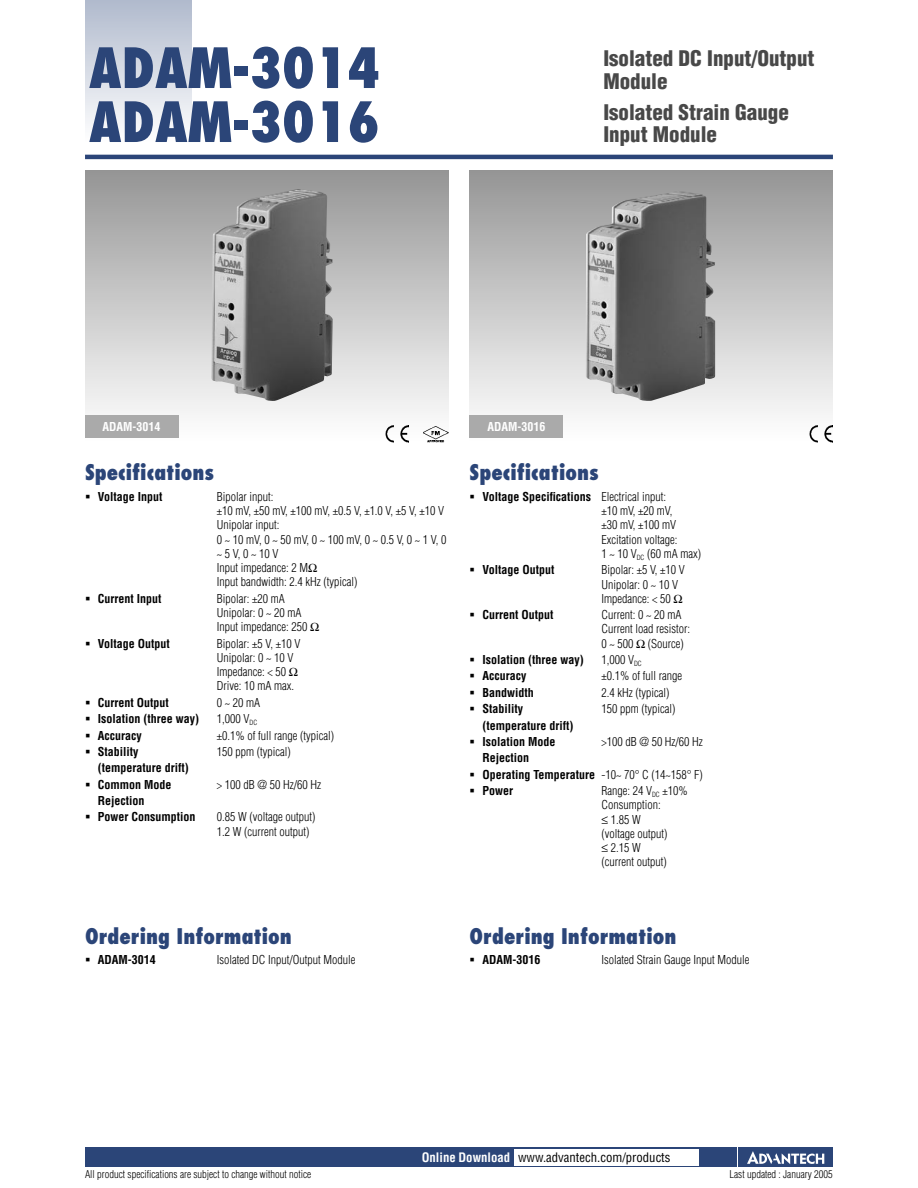
<style>
.page{position:relative;width:918px;height:1188px;background:#fff}
.page>*{position:absolute;margin:0;border:0;box-sizing:border-box;transform-origin:0 0}
.t1{font:800 condensed 54px/54px "Futura";color:#2b4578}
.t2{font:800 condensed 21px "Futura";color:#2b4578}
.t3{font:900 condensed 21px/22.5px "Helvetica";color:#484848}
.t4{font:condensed 12.75px "Helvetica";color:#000}
.t5{font:300 condensed 12px/14.2px "Helvetica";color:#000}
.t6{font:700 condensed 12px "Helvetica";color:#000}
.t7{font:700 condensed 12px "Helvetica";color:#fff}
.t8{font:300 condensed 10.5px "Helvetica";color:#000}
.s1{font-weight:700}
.s2{font-weight:300}
.s3{font-weight:700;color:#fff}
</style>
<div class="page">
<div style="left:85px;top:1147px;width:651px;height:20px;background:#2b4578"></div>
<div style="left:85px;top:0;width:106px;height:143px;background:linear-gradient(to bottom,#b0bacd,#fff)"></div>
<div style="left:738px;top:1147px;width:95px;height:20px;background:#2b4578"></div>
<svg style="left:747px;top:1151px;width:77px;height:13px"></svg>
<div style="left:514px;top:1149px;width:184px;height:16px;background:#fff"></div>
<hr style="left:85px;top:155px;width:748px;height:4px;background:#2b4578">
<div style="left:85px;top:170px;width:363px;height:272px;background:linear-gradient(to bottom,#969696,#fff)"></div>
<div style="left:470px;top:170px;width:363px;height:272px;background:linear-gradient(to bottom,#969696,#fff)"></div>
<img style="left:585px;top:191px;width:131px;height:210px">
<img style="left:211px;top:189px;width:122px;height:212px">
<img style="left:423px;top:425px;width:25px;height:17px">
<img style="left:385px;top:425px;width:24px;height:17px">
<img style="left:809px;top:425px;width:24px;height:17px">
<div style="left:85px;top:415px;width:94px;height:23px;background:#aaa"></div>
<div style="left:470px;top:415px;width:93px;height:23px;background:#aaa"></div>
<h1 class="t1" style="left:89px;top:40px;width:293px">ADAM-3014<br>ADAM-3016</h1>
<h2 class="t3" style="left:603px;top:47px;width:213px">Isolated DC Input/Output<br>Module</h2>
<h2 class="t3" style="left:603px;top:100px;width:187px">Isolated Strain Gauge<br>Input Module</h2>
<p class="t7" style="left:103px;top:420px;width:60px">ADAM-3014</p>
<p class="t7" style="left:488px;top:420px;width:60px">ADAM-3016</p>
<h2 class="t2" style="left:85px;top:459px;width:131px">Specifications</h2>
<p class="t6" style="left:85px;top:489px;width:79px">▪ Voltage Input</p>
<p class="t5" style="left:217px;top:489px;width:231px">Bipolar input:<br>±10 mV, ±50 mV, ±100 mV, ±0.5 V, ±1.0 V, ±5 V, ±10 V<br>Unipolar input:<br>0 ~ 10 mV, 0 ~ 50 mV, 0 ~ 100 mV, 0 ~ 0.5 V, 0 ~ 1 V, 0 ~ 5 V, 0 ~ 10 V<br>Input impedance: 2 M<br>Input bandwidth: 2.4 kHz (typical)</p>
<p class="t6" style="left:85px;top:591px;width:78px">▪ Current Input</p>
<p class="t5" style="left:217px;top:591px;width:92px">Bipolar: ±20 mA<br>Unipolar: 0 ~ 20 mA<br>Input impedance: 250</p>
<p class="t6" style="left:85px;top:636px;width:86px">▪ Voltage Output</p>
<p class="t5" style="left:217px;top:636px;width:85px">Bipolar: ±5 V, ±10 V<br>Unipolar: 0 ~ 10 V<br>Impedance: &lt; 50<br>Drive: 10 mA max.</p>
<p class="t6" style="left:85px;top:695px;width:85px">▪ Current Output</p>
<p class="t5" style="left:217px;top:695px;width:45px">0 ~ 20 mA</p>
<p class="t6" style="left:85px;top:712px;width:116px">▪ Isolation (three way)</p>
<p class="t5" style="left:217px;top:712px;width:42px">1,000 V<sub>DC</sub></p>
<p class="t6" style="left:85px;top:728px;width:58px">▪ Accuracy</p>
<p class="t5" style="left:217px;top:728px;width:119px">±0.1% of full range (typical)</p>
<p class="t6" style="left:85px;top:744px;width:55px">▪ Stability</p>
<p class="t5" style="left:217px;top:744px;width:75px">150 ppm (typical)</p>
<p class="t6" style="left:98px;top:761px;width:92px">(temperature drift)</p>
<p class="t6" style="left:85px;top:777px;width:88px">▪ Common Mode</p>
<p class="t5" style="left:217px;top:777px;width:106px">&gt; 100 dB @ 50 Hz/60 Hz</p>
<p class="t6" style="left:98px;top:793px;width:48px">Rejection</p>
<p class="t6" style="left:85px;top:810px;width:112px">▪ Power Consumption</p>
<p class="t5" style="left:217px;top:810px;width:100px">0.85 W (voltage output)<br>1.2 W (current output)</p>
<h2 class="t2" style="left:85px;top:923px;width:208px">Ordering Information</h2>
<p class="t6" style="left:85px;top:953px;width:72px">▪ ADAM-3014</p>
<p class="t5" style="left:217px;top:953px;width:140px">Isolated DC Input/Output Module</p>
<h2 class="t2" style="left:470px;top:459px;width:131px">Specifications</h2>
<p class="t5" style="left:601px;top:489px;width:101px;text-indent:-132px">▪ <span class="s1">Voltage Specifications</span> Electrical input:<br>±10 mV, ±20 mV,<br>±30 mV, ±100 mV<br>Excitation voltage:<br>1 ~ 10 V<sub>DC</sub> (60 mA max)</p>
<p class="t6" style="left:470px;top:563px;width:86px">▪ Voltage Output</p>
<p class="t5" style="left:601px;top:563px;width:85px">Bipolar: ±5 V, ±10 V<br>Unipolar: 0 ~ 10 V<br>Impedance: &lt; 50</p>
<p class="t6" style="left:470px;top:608px;width:85px">▪ Current Output</p>
<p class="t5" style="left:601px;top:608px;width:90px">Current: 0 ~ 20 mA<br>Current load resistor:<br>0 ~ 500 (Source)</p>
<p class="t6" style="left:470px;top:652px;width:116px">▪ Isolation (three way)</p>
<p class="t5" style="left:601px;top:653px;width:42px">1,000 V<sub>DC</sub></p>
<p class="t6" style="left:470px;top:669px;width:58px">▪ Accuracy</p>
<p class="t5" style="left:601px;top:669px;width:82px">±0.1% of full range</p>
<p class="t6" style="left:470px;top:685px;width:66px">▪ Bandwidth</p>
<p class="t5" style="left:601px;top:685px;width:69px">2.4 kHz (typical)</p>
<p class="t6" style="left:470px;top:702px;width:55px">▪ Stability</p>
<p class="t5" style="left:601px;top:702px;width:75px">150 ppm (typical)</p>
<p class="t6" style="left:482px;top:718px;width:92px">(temperature drift)</p>
<p class="t6" style="left:470px;top:734px;width:87px">▪ Isolation Mode</p>
<p class="t5" style="left:601px;top:734px;width:103px">&gt;100 dB @ 50 Hz/60 Hz</p>
<p class="t6" style="left:482px;top:751px;width:48px">Rejection</p>
<p class="t6" style="left:470px;top:767px;width:235px">▪ Operating Temperature <span class="s2">-10~ 70° C (14~158° F)</span></p>
<p class="t6" style="left:470px;top:783px;width:45px">▪ Power</p>
<p class="t5" style="left:601px;top:784px;width:88px">Range: 24 V<sub>DC</sub> ±10%<br>Consumption:<br>≤ 1.85 W<br>(voltage output)<br>≤ 2.15 W<br>(current output)</p>
<h2 class="t2" style="left:470px;top:923px;width:208px">Ordering Information</h2>
<p class="t6" style="left:470px;top:953px;width:72px">▪ ADAM-3016</p>
<p class="t5" style="left:601px;top:953px;width:149px">Isolated Strain Gauge Input Module</p>
<p class="t4" style="left:422px;top:1150px;width:250px"><span class="s3">Online Download</span> www.advantech.com/products</p>
<p class="t8" style="left:85px;top:1168px;width:228px">All product specifications are subject to change without notice</p>
<p class="t8" style="left:730px;top:1168px;width:105px">Last updated : January 2005</p>
</div>
